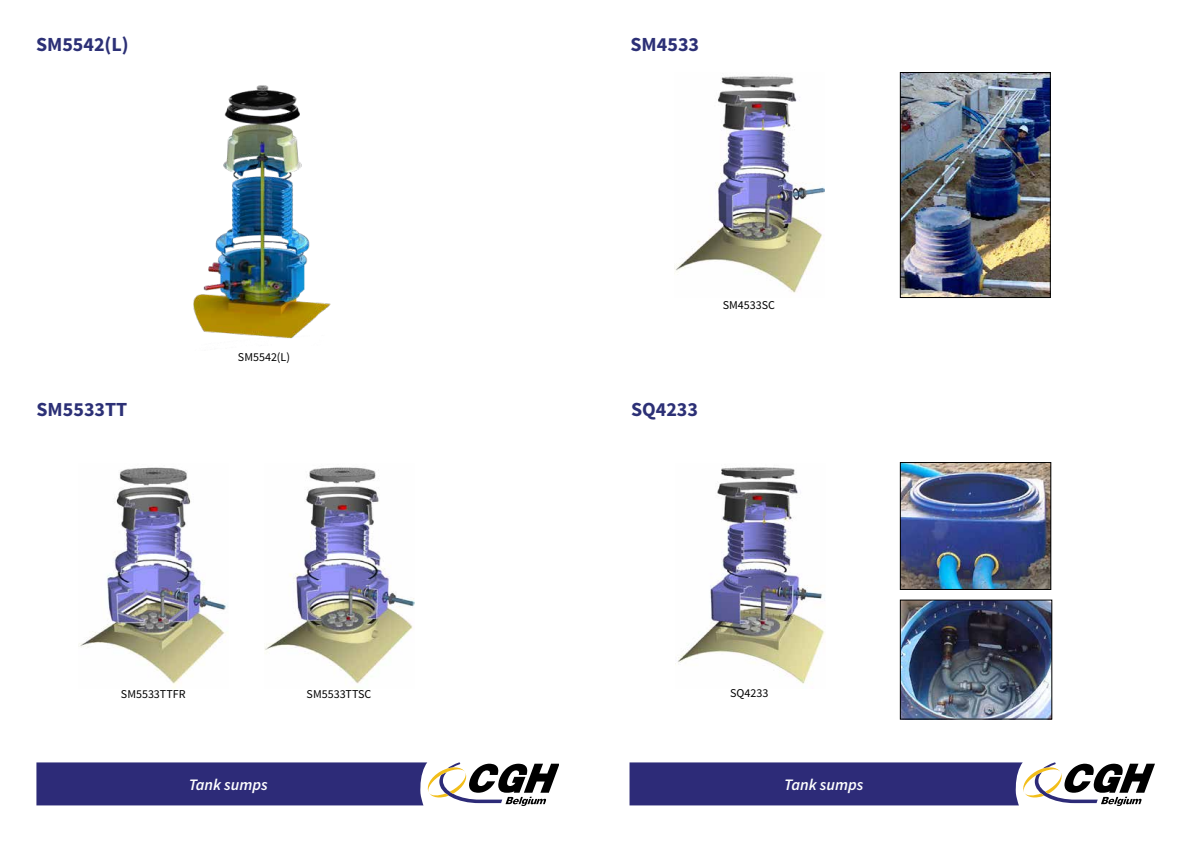
<style>
.page{position:relative;width:1191px;height:842px;background:#fff}
.page>*{position:absolute;margin:0;border:0;box-sizing:border-box;transform-origin:0 0}
.t1{font:700 20px "Source Sans Pro";color:#2c3076}
.t2{font:italic 600 16px "Source Sans Pro";color:#fff}
.t3{font:12px "Source Sans Pro";color:#000}
</style>
<div class="page">
<svg style="left:36px;top:762px;width:523px;height:44px;background:#525087"></svg>
<svg style="left:629px;top:762px;width:525px;height:44px;background:#525087"></svg>
<img style="left:78px;top:467px;width:150px;height:221px">
<img style="left:264px;top:467px;width:150px;height:217px">
<img style="left:193px;top:85px;width:138px;height:254px">
<img style="left:675px;top:76px;width:150px;height:217px">
<img style="left:902px;top:74px;width:146px;height:222px">
<div style="left:900px;top:72px;width:150px;height:226px;border:1px solid #000"></div>
<img style="left:675px;top:467px;width:150px;height:217px">
<img style="left:902px;top:464px;width:147px;height:124px">
<div style="left:900px;top:462px;width:151px;height:128px;border:1px solid #000"></div>
<img style="left:902px;top:602px;width:148px;height:116px">
<div style="left:900px;top:600px;width:152px;height:120px;border:1px solid #000"></div>
<h1 class="t1" style="left:36px;top:32px;width:94px">SM5542(L)</h1>
<h1 class="t1" style="left:630px;top:32px;width:70px">SM4533</h1>
<p class="t3" style="left:722px;top:298px;width:54px">SM4533SC</p>
<p class="t3" style="left:238px;top:350px;width:54px">SM5542(L)</p>
<h1 class="t1" style="left:37px;top:396px;width:92px">SM5533TT</h1>
<h1 class="t1" style="left:631px;top:396px;width:69px">SQ4233</h1>
<p class="t3" style="left:121px;top:687px;width:66px">SM5533TTFR</p>
<p class="t3" style="left:307px;top:687px;width:66px">SM5533TTSC</p>
<p class="t3" style="left:730px;top:686px;width:40px">SQ4233</p>
<h2 class="t2" style="left:189px;top:775px;width:81px">Tank sumps</h2>
<h2 class="t2" style="left:784px;top:775px;width:81px">Tank sumps</h2>
</div>
